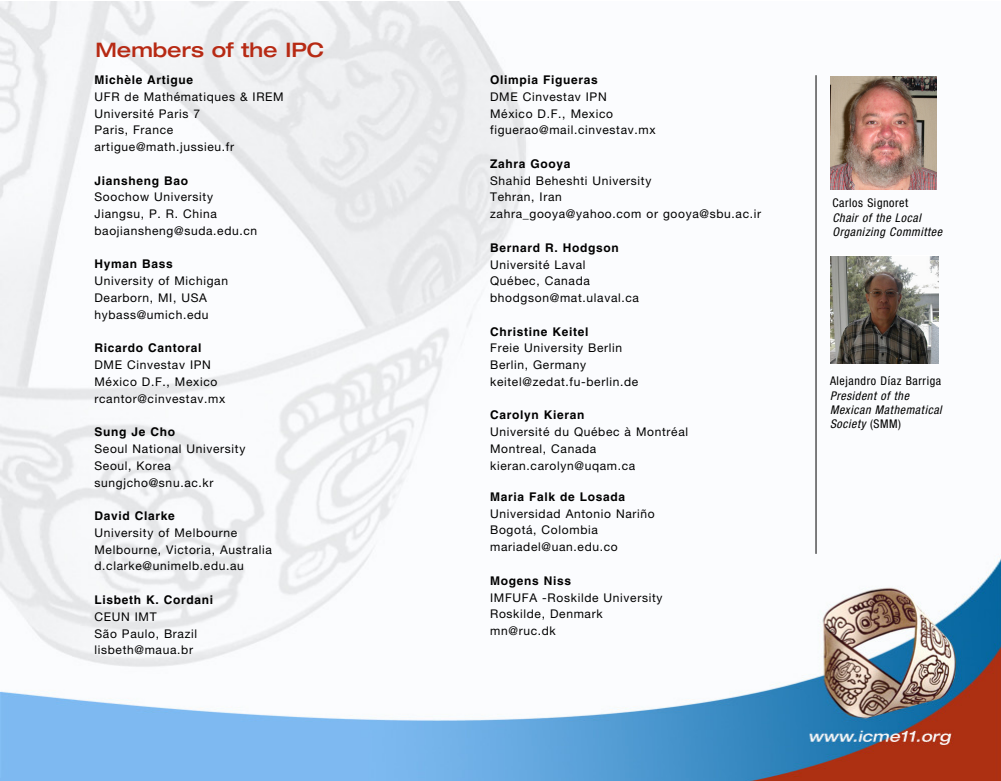
<style>
.page{position:relative;width:1001px;height:781px;background:#fff}
.page>*{position:absolute;margin:0;border:0;box-sizing:border-box;transform-origin:0 0}
.t1{font:500 expanded 20px "Helvetica Neue";color:#b72a14}
.t2{font:12px/16.7px "Ro Helvetica Roman";letter-spacing:.055em;color:#000}
.t3{font:700 12px "Helvetica";letter-spacing:.055em;color:#000}
.t4{font:italic condensed 12px/14.4px "Helvetica Neue";letter-spacing:.05em;color:#000}
.t5{font:condensed 12px "Helvetica Neue";letter-spacing:.05em;color:#000}
.s1{font-style:normal}
</style>
<div class="page">
<img style="left:1px;top:1px;width:999px;height:779px">
<hr style="left:815px;top:75px;width:1px;height:478px;background:#000">
<img style="left:830px;top:256px;width:107px;height:107px">
<img style="left:830px;top:77px;width:106px;height:112px">
<h1 class="t1" style="left:95px;top:43px;width:230px">Members of the IPC</h1>
<p class="t3" style="left:94px;top:75px;width:100px">Michèle Artigue</p>
<p class="t2" style="left:94px;top:88px;width:191px">UFR de Mathématiques &amp; IREM<br>Université Paris 7<br>Paris, France artigue@math.jussieu.fr</p>
<p class="t3" style="left:94px;top:175px;width:95px">Jiansheng Bao</p>
<p class="t2" style="left:94px;top:188px;width:164px">Soochow University<br>Jiangsu, P. R. China baojiansheng@suda.edu.cn</p>
<p class="t3" style="left:94px;top:259px;width:80px">Hyman Bass</p>
<p class="t2" style="left:94px;top:272px;width:135px">University of Michigan<br>Dearborn, MI, USA hybass@umich.edu</p>
<p class="t3" style="left:94px;top:343px;width:108px">Ricardo Cantoral</p>
<p class="t2" style="left:94px;top:356px;width:132px">DME Cinvestav IPN<br>México D.F., Mexico rcantor@cinvestav.mx</p>
<p class="t3" style="left:94px;top:427px;width:82px">Sung Je Cho</p>
<p class="t2" style="left:94px;top:440px;width:152px">Seoul National University<br>Seoul, Korea sungjcho@snu.ac.kr</p>
<p class="t3" style="left:94px;top:510px;width:82px">David Clarke</p>
<p class="t2" style="left:94px;top:523px;width:179px">University of Melbourne<br>Melbourne, Victoria, Australia d.clarke@unimelb.edu.au</p>
<p class="t3" style="left:94px;top:594px;width:120px">Lisbeth K. Cordani</p>
<p class="t2" style="left:94px;top:607px;width:104px">CEUN IMT<br>São Paulo, Brazil lisbeth@maua.br</p>
<p class="t3" style="left:490px;top:75px;width:109px">Olimpia Figueras</p>
<p class="t2" style="left:490px;top:88px;width:167px">DME Cinvestav IPN<br>México D.F., Mexico figuerao@mail.cinvestav.mx</p>
<p class="t3" style="left:490px;top:159px;width:82px">Zahra Gooya</p>
<p class="t2" style="left:490px;top:172px;width:272px">Shahid Beheshti University<br>Tehran, Iran<br>zahra_gooya@yahoo.com or gooya@sbu.ac.ir</p>
<p class="t3" style="left:490px;top:242px;width:130px">Bernard R. Hodgson</p>
<p class="t2" style="left:490px;top:255px;width:150px">Université Laval<br>Québec, Canada bhodgson@mat.ulaval.ca</p>
<p class="t3" style="left:490px;top:326px;width:100px">Christine Keitel</p>
<p class="t2" style="left:490px;top:339px;width:150px">Freie University Berlin<br>Berlin, Germany keitel@zedat.fu-berlin.de</p>
<p class="t3" style="left:490px;top:410px;width:96px">Carolyn Kieran</p>
<p class="t2" style="left:490px;top:423px;width:199px">Université du Québec à Montréal<br>Montreal, Canada kieran.carolyn@uqam.ca</p>
<p class="t3" style="left:490px;top:491px;width:137px">Maria Falk de Losada</p>
<p class="t2" style="left:490px;top:504px;width:166px">Universidad Antonio Nariño<br>Bogotá, Colombia mariadel@uan.edu.co</p>
<p class="t3" style="left:490px;top:575px;width:82px">Mogens Niss</p>
<p class="t2" style="left:490px;top:588px;width:174px">IMFUFA -Roskilde University<br>Roskilde, Denmark mn@ruc.dk</p>
<p class="t5" style="left:832px;top:198px;width:77px">Carlos Signoret</p>
<p class="t4" style="left:832px;top:211px;width:111px">Chair of the Local<br>Organizing Committee</p>
<p class="t5" style="left:829px;top:376px;width:113px">Alejandro Díaz Barriga</p>
<p class="t4" style="left:829px;top:389px;width:113px">President of the<br>Mexican Mathematical<br>Society <span class="s1">(SMM)</span></p>
</div>
